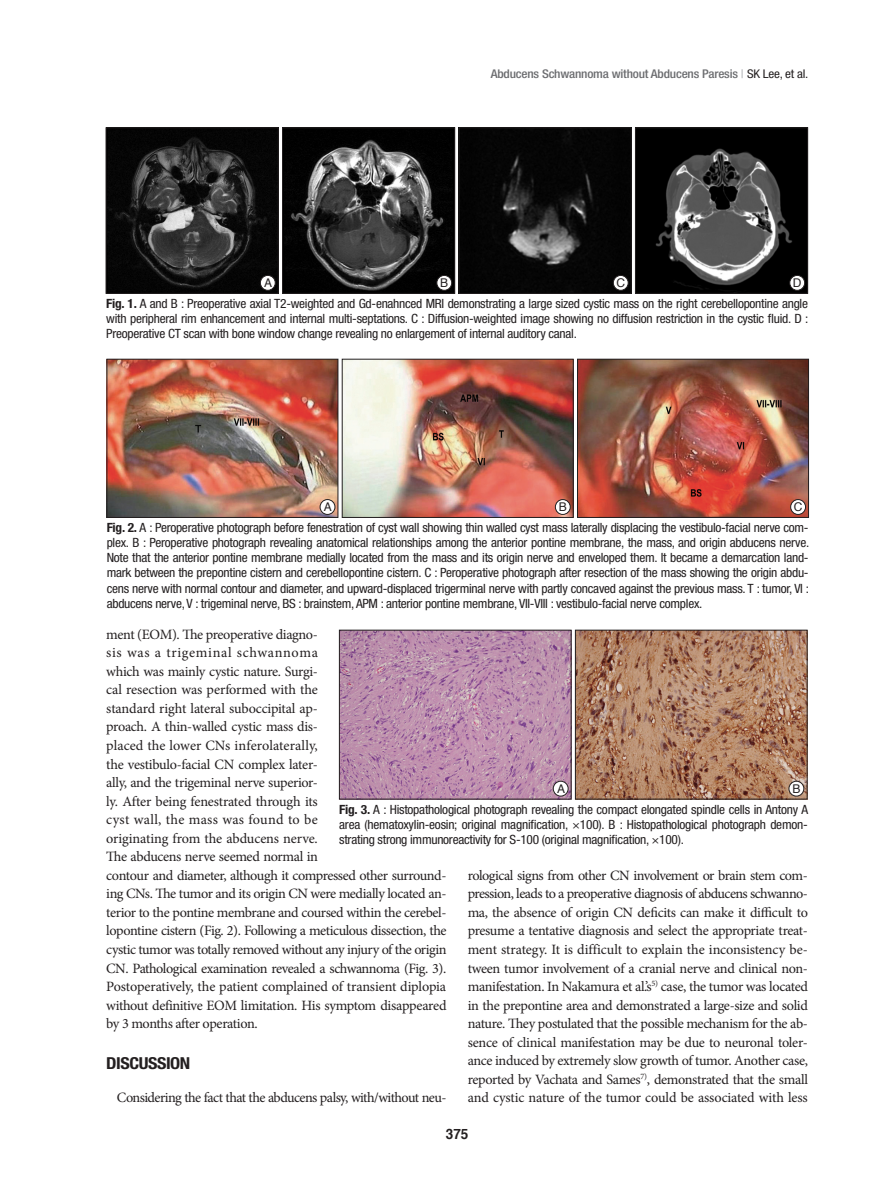
<style>
.page{position:relative;width:893px;height:1191px;background:#fff}
.page>*{position:absolute;margin:0;border:0;box-sizing:border-box;transform-origin:0 0}
.중제_JKNS{font:700 condensed 16.5px "Helvetica Neue LT Std";letter-spacing:-.025em;color:#231f20;scale:1.1 1}
.본문_JKNS{font:14.25px/18.6px "Minion Pro";letter-spacing:-.025em;color:#231f20;text-align:justify}
.t1{font:700 14.25px "Helvetica";color:#231f20;scale:.95 1}
.사진설명_JKNS{font:condensed 12.75px/15px "Helvetica Neue LT Std";letter-spacing:-.02em;color:#231f20;text-align:justify;scale:1.05 1}
.런닝_JKNS{font:500 condensed 12px "Helvetica Neue LT Std";letter-spacing:-.015em;color:#6c6d70;scale:1.1 1}
.t2{font:12px "Helvetica";color:#231f20}
.s1{color:#bcbdc0}
.s2{font-weight:400;color:#231f20}
.s3{font-weight:700}
</style>
<div class="page">
<img style="left:108px;top:130px;width:168px;height:161px">
<div style="left:106px;top:128px;width:172px;height:165px;border:1px solid #231f20"></div>
<img style="left:284px;top:130px;width:169px;height:161px">
<div style="left:282px;top:128px;width:173px;height:165px;border:1px solid #231f20"></div>
<img style="left:461px;top:130px;width:168px;height:161px">
<div style="left:459px;top:128px;width:172px;height:165px;border:1px solid #231f20"></div>
<img style="left:637px;top:130px;width:169px;height:161px">
<div style="left:635px;top:128px;width:173px;height:165px;border:1px solid #231f20"></div>
<div style="left:260px;top:275px;width:15px;height:15px;background:#fff;border-radius:50%"></div>
<div style="left:260px;top:275px;width:15px;height:15px;border:1px solid #231f20;border-radius:50%"></div>
<div style="left:437px;top:275px;width:15px;height:15px;background:#fff;border-radius:50%"></div>
<div style="left:437px;top:275px;width:15px;height:15px;border:1px solid #231f20;border-radius:50%"></div>
<div style="left:613px;top:275px;width:15px;height:15px;background:#fff;border-radius:50%"></div>
<div style="left:613px;top:275px;width:15px;height:15px;border:1px solid #231f20;border-radius:50%"></div>
<div style="left:790px;top:275px;width:15px;height:15px;background:#fff;border-radius:50%"></div>
<div style="left:790px;top:275px;width:15px;height:15px;border:1px solid #231f20;border-radius:50%"></div>
<img style="left:109px;top:361px;width:227px;height:154px">
<div style="left:107px;top:359px;width:231px;height:158px;border:1px solid #231f20"></div>
<img style="left:344px;top:361px;width:227px;height:154px">
<div style="left:342px;top:359px;width:231px;height:158px;border:1px solid #231f20"></div>
<img style="left:579px;top:361px;width:228px;height:154px">
<div style="left:577px;top:359px;width:232px;height:158px;border:1px solid #231f20"></div>
<div style="left:320px;top:499px;width:15px;height:15px;background:#fff;border-radius:50%"></div>
<div style="left:320px;top:499px;width:15px;height:15px;border:1px solid #231f20;border-radius:50%"></div>
<div style="left:555px;top:499px;width:15px;height:15px;background:#fff;border-radius:50%"></div>
<div style="left:555px;top:499px;width:15px;height:15px;border:1px solid #231f20;border-radius:50%"></div>
<div style="left:791px;top:499px;width:14px;height:15px;background:#fff;border-radius:50%"></div>
<div style="left:790px;top:499px;width:16px;height:15px;border:1px solid #231f20;border-radius:50%"></div>
<img style="left:341px;top:632px;width:228px;height:165px">
<div style="left:339px;top:630px;width:232px;height:169px;border:1px solid #231f20"></div>
<img style="left:577px;top:632px;width:228px;height:165px">
<div style="left:575px;top:630px;width:232px;height:169px;border:1px solid #231f20"></div>
<div style="left:553px;top:781px;width:15px;height:15px;background:#fff;border-radius:50%"></div>
<div style="left:553px;top:781px;width:15px;height:15px;border:1px solid #231f20;border-radius:50%"></div>
<div style="left:789px;top:781px;width:15px;height:15px;background:#fff;border-radius:50%"></div>
<div style="left:789px;top:781px;width:15px;height:15px;border:1px solid #231f20;border-radius:50%"></div>
<p class="런닝_JKNS" style="left:491px;top:67px;width:290px">Abducens Schwannoma without Abducens Paresis <span class="s1">|</span> <span class="s2">SK Lee, et al.</span></p>
<p class="t2" style="left:264px;top:274px;width:10px">A</p>
<p class="t2" style="left:440px;top:274px;width:10px">B</p>
<p class="t2" style="left:616px;top:274px;width:10px">C</p>
<p class="t2" style="left:793px;top:274px;width:10px">D</p>
<p class="사진설명_JKNS" style="left:106px;top:296px;width:670px"><span class="s3">Fig. 1.</span> A and B : Preoperative axial T2-weighted and Gd-enahnced MRI demonstrating a large sized cystic mass on the right cerebellopontine angle with peripheral rim enhancement and internal multi-septations. C : Diffusion-weighted image showing no diffusion restriction in the cystic fluid. D :<br>Preoperative CT scan with bone window change revealing no enlargement of internal auditory canal.</p>
<p class="t2" style="left:324px;top:498px;width:10px">A</p>
<p class="t2" style="left:559px;top:498px;width:10px">B</p>
<p class="t2" style="left:794px;top:498px;width:10px">C</p>
<p class="사진설명_JKNS" style="left:107px;top:520px;width:671px"><span class="s3">Fig. 2.</span> A : Peroperative photograph before fenestration of cyst wall showing thin walled cyst mass laterally displacing the vestibulo-facial nerve com&shy;plex. B : Peroperative photograph revealing anatomical relationships among the anterior pontine membrane, the mass, and origin abducens nerve.<br>Note that the anterior pontine membrane medially located from the mass and its origin nerve and enveloped them. It became a demarcation land&shy;mark between the prepontine cistern and cerebellopontine cistern. C : Peroperative photograph after resection of the mass showing the origin abdu&shy;cens nerve with normal contour and diameter, and upward-displaced trigerminal nerve with partly concaved against the previous mass. T : tumor, VI : abducens nerve, V : trigeminal nerve, BS : brainstem, APM : anterior pontine membrane, VII-VIII : vestibulo-facial nerve complex.</p>
<p class="본문_JKNS" style="left:106px;top:625px;width:342px;text-align:left">ment (EOM). The preoperative diagno-<br>sis was a trigeminal schwannoma<br>which was mainly cystic nature. Surgi-<br>cal resection was performed with the<br>standard right lateral suboccipital ap-<br>proach. A thin-walled cystic mass dis-<br>placed the lower CNs inferolaterally,<br>the vestibulo-facial CN complex later-<br>ally, and the trigeminal nerve superior-<br>ly. After being fenestrated through its<br>cyst wall, the mass was found to be<br>originating from the abducens nerve.<br>The abducens nerve seemed normal in<br>contour and diameter, although it compressed other surround&shy;ing CNs. The tumor and its origin CN were medially located an&shy;terior to the pontine membrane and coursed within the cerebel&shy;lopontine cistern (Fig. 2). Following a meticulous dissection, the cystic tumor was totally removed without any injury of the origin CN. Pathological examination revealed a schwannoma (Fig. 3).<br>Postoperatively, the patient complained of transient diplopia without definitive EOM limitation. His symptom disappeared by 3 months after operation.</p>
<p class="중제_JKNS" style="left:106px;top:1053px;width:78px">DISCUSSION</p>
<p class="본문_JKNS" style="left:117px;top:1088px;width:331px">Considering the fact that the abducens palsy, with/without neu-</p>
<p class="t2" style="left:557px;top:779px;width:10px">A</p>
<p class="t2" style="left:792px;top:779px;width:10px">B</p>
<p class="사진설명_JKNS" style="left:339px;top:802px;width:448px"><span class="s3">Fig. 3.</span> A : Histopathological photograph revealing the compact elongated spindle cells in Antony A area (hematoxylin-eosin; original magnification, ×100). B : Histopathological photograph demon&shy;strating strong immunoreactivity for S-100 (original magnification, ×100).</p>
<p class="본문_JKNS" style="left:468px;top:866px;width:342px">rological signs from other CN involvement or brain stem com&shy;pression, leads to a preoperative diagnosis of abducens schwanno&shy;ma, the absence of origin CN deficits can make it difficult to presume a tentative diagnosis and select the appropriate treat&shy;ment strategy. It is difficult to explain the inconsistency be&shy;tween tumor involvement of a cranial nerve and clinical non&shy;manifestation. In Nakamura et al.’s<sup>5)</sup> case, the tumor was located in the prepontine area and demonstrated a large-size and solid nature. They postulated that the possible mechanism for the ab&shy;sence of clinical manifestation may be due to neuronal toler&shy;ance induced by extremely slow growth of tumor. Another case, reported by Vachata and Sames<sup>7)</sup>, demonstrated that the small and cystic nature of the tumor could be associated with less</p>
<p class="t1" style="left:446px;top:1123px;width:25px">375</p>
</div>
